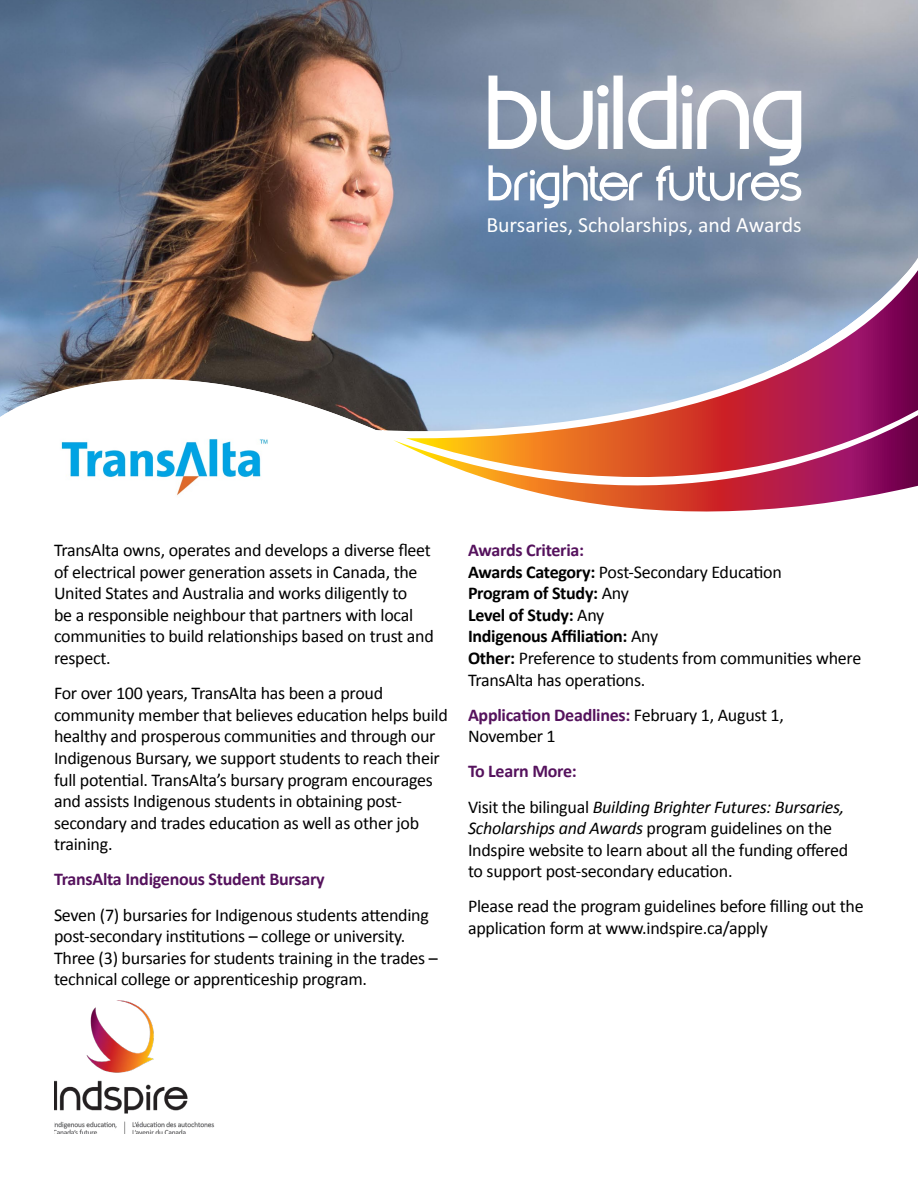
<style>
.page{position:relative;width:918px;height:1188px;background:#fff}
.page>*{position:absolute;margin:0;border:0;box-sizing:border-box;transform-origin:0 0}
.t1{font:21.75px "Calibri";color:#fff}
.t2{font:18px/21.6px "Calibri";letter-spacing:-.015em;color:#000}
.t3{font:italic 18px/35.1px "Calibri";letter-spacing:-.015em;color:#000}
.t4{font:700 18px "Calibri";letter-spacing:-.015em;color:#55125d}
.s1{font-weight:700;color:#55125d}
.s2{font-weight:700}
.s3{font-weight:700;font-style:normal;color:#55125d}
.s4{font-style:normal}
.s5{font-style:italic}
</style>
<div class="page">
<img style="left:54px;top:1001px;width:161px;height:133px">
<img style="left:0;top:0;width:918px;height:417px">
<svg style="left:332px;top:159px;width:586px;height:272px;background:#898caa"></svg>
<svg style="left:393px;top:415px;width:525px;height:97px"></svg>
<svg style="left:489px;top:76px;width:313px;height:132px"></svg>
<img style="left:61px;top:439px;width:207px;height:57px">
<p class="t1" style="left:486px;top:211px;width:317px">Bursaries, Scholarships, and Awards</p>
<p class="t2" style="left:54px;top:539px;width:381px">TransAlta owns, operates and develops a diverse fleet of electrical power generation assets in Canada, the United States and Australia and works diligently to<br>be a responsible neighbour that partners with local communities to build relationships based on trust and respect.</p>
<p class="t2" style="left:54px;top:682px;width:395px">For over 100 years, TransAlta has been a proud community member that believes education helps build healthy and prosperous communities and through our Indigenous Bursary, we support students to reach their full potential. TransAlta’s bursary program encourages and assists Indigenous students in obtaining post&shy;secondary and trades education as well as other job training.</p>
<p class="t4" style="left:54px;top:868px;width:272px">TransAlta Indigenous Student Bursary</p>
<p class="t2" style="left:54px;top:904px;width:385px">Seven (7) bursaries for Indigenous students attending post-secondary institutions – college or university.<br>Three (3) bursaries for students training in the trades – technical college or apprenticeship program.</p>
<p class="t2" style="left:468px;top:539px;width:395px"><span class="s1">Awards Criteria:<br></span><span class="s2">Awards Category:</span> Post-Secondary Education<br><span class="s2">Program of Study:</span> Any<br><span class="s2">Level of Study:</span> Any<br><span class="s2">Indigenous Affiliation:</span> Any<br><span class="s2">Other:</span> Preference to students from communities where<br>TransAlta has operations.</p>
<p class="t2" style="left:468px;top:704px;width:318px"><span class="s1">Application Deadlines:</span> February 1, August 1,<br>November 1</p>
<p class="t3" style="left:468px;top:753px;width:378px"><span class="s3">To Learn More:<br></span><span class="s4">Visit the bilingual</span> Building Brighter Futures: Bursaries,</p>
<p class="t2" style="left:468px;top:817px;width:382px"><span class="s5">Scholarships and Awards</span> program guidelines on the<br>Indspire website to learn about all the funding offered to support post-secondary education.</p>
<p class="t2" style="left:468px;top:896px;width:397px">Please read the program guidelines before filling out the application form at www.indspire.ca/apply</p>
</div>
